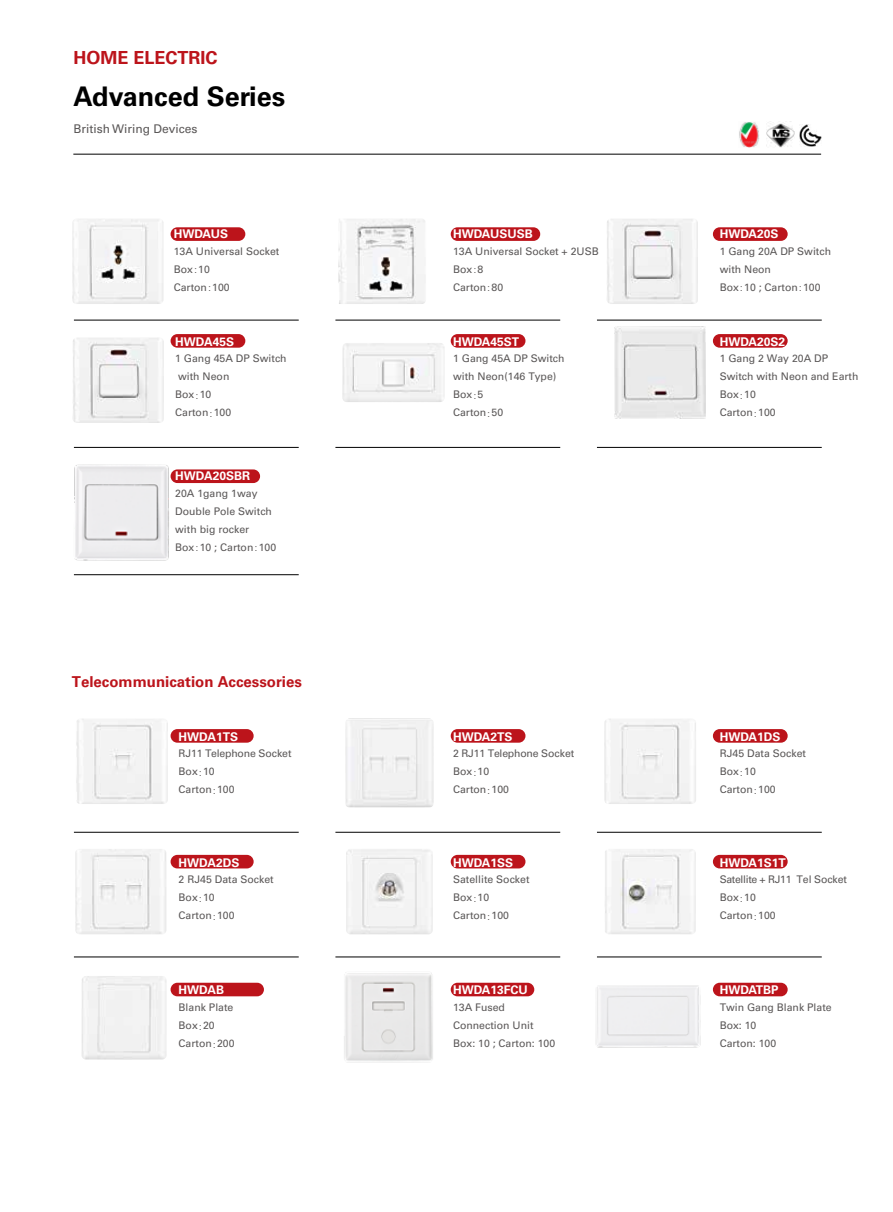
<style>
.page{position:relative;width:893px;height:1212px;background:#fff}
.page>*{position:absolute;margin:0;border:0;box-sizing:border-box;transform-origin:0 0}
.t1{font:700 27px "Univers LT Std";color:#000}
.t2{font:700 18px "Univers LT Std";color:#bc141b}
.t3{font:700 15px "Univers LT Std";color:#bc141b}
.t4{font:700 12px "Univers LT Std";color:#fff}
.t5{font:12px "Univers LT Std";color:#5a5757}
.t6{font:10.5px/18px "Univers LT Std";color:#5a5757}
.s1{font-family:"Sim Hei"}
</style>
<div class="page">
<div style="left:171px;top:227px;width:74px;height:14px;background:#bc141b;border-radius:7px"></div>
<div style="left:171px;top:469px;width:89px;height:14px;background:#bc141b;border-radius:7px"></div>
<div style="left:171px;top:334px;width:74px;height:14px;background:#bc141b;border-radius:7px"></div>
<div style="left:171px;top:729px;width:83px;height:14px;background:#bc141b;border-radius:7px"></div>
<div style="left:171px;top:855px;width:83px;height:13px;background:#bc141b;border-radius:7px"></div>
<div style="left:171px;top:983px;width:93px;height:13px;background:#bc141b;border-radius:7px"></div>
<div style="left:451px;top:227px;width:89px;height:14px;background:#bc141b;border-radius:7px"></div>
<div style="left:451px;top:334px;width:74px;height:14px;background:#bc141b;border-radius:7px"></div>
<div style="left:451px;top:729px;width:74px;height:14px;background:#bc141b;border-radius:7px"></div>
<div style="left:451px;top:855px;width:74px;height:13px;background:#bc141b;border-radius:7px"></div>
<div style="left:451px;top:983px;width:83px;height:13px;background:#bc141b;border-radius:7px"></div>
<div style="left:713px;top:227px;width:75px;height:14px;background:#bc141b;border-radius:7px"></div>
<div style="left:713px;top:334px;width:75px;height:14px;background:#bc141b;border-radius:7px"></div>
<div style="left:713px;top:729px;width:75px;height:14px;background:#bc141b;border-radius:7px"></div>
<div style="left:713px;top:855px;width:75px;height:13px;background:#bc141b;border-radius:7px"></div>
<div style="left:713px;top:983px;width:75px;height:13px;background:#bc141b;border-radius:7px"></div>
<img style="left:346px;top:849px;width:87px;height:85px">
<img style="left:605px;top:849px;width:91px;height:85px">
<img style="left:76px;top:719px;width:92px;height:85px">
<img style="left:345px;top:720px;width:89px;height:87px">
<img style="left:72px;top:219px;width:91px;height:85px">
<img style="left:339px;top:219px;width:87px;height:85px">
<img style="left:82px;top:976px;width:85px;height:83px">
<img style="left:604px;top:719px;width:92px;height:85px">
<img style="left:75px;top:849px;width:91px;height:85px">
<img style="left:607px;top:219px;width:91px;height:85px">
<img style="left:73px;top:338px;width:91px;height:85px">
<img style="left:342px;top:343px;width:103px;height:59px">
<hr style="left:74px;top:320px;width:225px;height:1px;background:#000">
<hr style="left:335px;top:320px;width:225px;height:1px;background:#000">
<hr style="left:597px;top:320px;width:225px;height:1px;background:#000">
<hr style="left:74px;top:447px;width:225px;height:1px;background:#000">
<hr style="left:335px;top:447px;width:225px;height:1px;background:#000">
<hr style="left:597px;top:447px;width:225px;height:1px;background:#000">
<hr style="left:74px;top:574px;width:225px;height:1px;background:#000">
<hr style="left:74px;top:832px;width:225px;height:1px;background:#000">
<hr style="left:335px;top:832px;width:225px;height:1px;background:#000">
<hr style="left:597px;top:832px;width:225px;height:1px;background:#000">
<hr style="left:74px;top:957px;width:225px;height:1px;background:#000">
<hr style="left:335px;top:957px;width:225px;height:1px;background:#000">
<hr style="left:597px;top:957px;width:225px;height:1px;background:#000">
<img style="left:615px;top:327px;width:91px;height:91px">
<img style="left:73px;top:447px;width:113px;height:129px">
<img style="left:344px;top:973px;width:89px;height:90px">
<img style="left:595px;top:985px;width:106px;height:63px">
<hr style="left:73px;top:154px;width:748px;height:1px;background:#000">
<img style="left:800px;top:124px;width:21px;height:23px">
<img style="left:767px;top:123px;width:27px;height:25px">
<img style="left:739px;top:122px;width:20px;height:25px">
<h2 class="t2" style="left:73px;top:51px;width:146px">HOME ELECTRIC</h2>
<h1 class="t1" style="left:73px;top:87px;width:213px">Advanced Series</h1>
<p class="t5" style="left:73px;top:124px;width:126px">British Wiring Devices</p>
<p class="t4" style="left:174px;top:230px;width:56px">HWDAUS</p>
<p class="t6" style="left:174px;top:244px;width:107px">13A Universal Socket<br>Box<span class="s1">:</span>10<br>Carton<span class="s1">:</span>100</p>
<p class="t4" style="left:175px;top:337px;width:60px">HWDA45S</p>
<p class="t6" style="left:175px;top:351px;width:113px">1 Gang 45A DP Switch with Neon<br>Box<span class="s1">:</span>10<br>Carton<span class="s1">:</span>100</p>
<p class="t4" style="left:175px;top:472px;width:76px">HWDA20SBR</p>
<p class="t6" style="left:175px;top:486px;width:102px">20A 1gang 1way<br>Double Pole Switch with big rocker<br>Box<span class="s1">:</span>10 ; Carton<span class="s1">:</span>100</p>
<h3 class="t3" style="left:72px;top:676px;width:232px">Telecommunication Accessories</h3>
<p class="t4" style="left:179px;top:732px;width:61px">HWDA1TS</p>
<p class="t6" style="left:179px;top:746px;width:114px">RJ11 Telephone Socket<br>Box<span class="s1">:</span>10<br>Carton<span class="s1">:</span>100</p>
<p class="t4" style="left:179px;top:858px;width:62px">HWDA2DS</p>
<p class="t6" style="left:179px;top:872px;width:97px">2 RJ45 Data Socket<br>Box<span class="s1">:</span>10<br>Carton<span class="s1">:</span>100</p>
<p class="t4" style="left:179px;top:986px;width:47px">HWDAB</p>
<p class="t6" style="left:179px;top:1000px;width:58px">Blank Plate<br>Box<span class="s1">:</span>20<br>Carton<span class="s1">:</span>200</p>
<p class="t4" style="left:453px;top:230px;width:81px">HWDAUSUSB</p>
<p class="t6" style="left:453px;top:244px;width:147px">13A Universal Socket + 2USB<br>Box<span class="s1">:</span>8<br>Carton<span class="s1">:</span>80</p>
<p class="t4" style="left:453px;top:337px;width:67px">HWDA45ST</p>
<p class="t6" style="left:453px;top:351px;width:113px">1 Gang 45A DP Switch with Neon(146 Type)<br>Box<span class="s1">:</span>5<br>Carton<span class="s1">:</span>50</p>
<p class="t4" style="left:720px;top:230px;width:60px">HWDA20S</p>
<p class="t6" style="left:720px;top:244px;width:113px">1 Gang 20A DP Switch with Neon<br>Box<span class="s1">:</span>10 ; Carton<span class="s1">:</span>100</p>
<p class="t4" style="left:720px;top:337px;width:67px">HWDA20S2</p>
<p class="t6" style="left:720px;top:351px;width:140px">1 Gang 2 Way 20A DP<br>Switch with Neon and Earth<br>Box<span class="s1">:</span>10<br>Carton<span class="s1">:</span>100</p>
<p class="t4" style="left:453px;top:732px;width:61px">HWDA2TS</p>
<p class="t6" style="left:453px;top:746px;width:123px">2 RJ11 Telephone Socket<br>Box<span class="s1">:</span>10<br>Carton<span class="s1">:</span>100</p>
<p class="t4" style="left:453px;top:858px;width:62px">HWDA1SS</p>
<p class="t6" style="left:453px;top:872px;width:78px">Satellite Socket<br>Box<span class="s1">:</span>10<br>Carton<span class="s1">:</span>100</p>
<p class="t4" style="left:453px;top:986px;width:76px">HWDA13FCU</p>
<p class="t6" style="left:453px;top:1000px;width:104px">13A Fused<br>Connection Unit<br>Box: 10 ; Carton: 100</p>
<p class="t4" style="left:720px;top:732px;width:62px">HWDA1DS</p>
<p class="t6" style="left:720px;top:746px;width:88px">RJ45 Data Socket<br>Box<span class="s1">:</span>10<br>Carton<span class="s1">:</span>100</p>
<p class="t4" style="left:720px;top:858px;width:68px">HWDA1S1T</p>
<p class="t6" style="left:720px;top:872px;width:129px">Satellite + RJ11 Tel Socket<br>Box<span class="s1">:</span>10<br>Carton<span class="s1">:</span>100</p>
<p class="t4" style="left:720px;top:986px;width:60px">HWDATBP</p>
<p class="t6" style="left:720px;top:1000px;width:114px">Twin Gang Blank Plate<br>Box: 10<br>Carton: 100</p>
</div>
